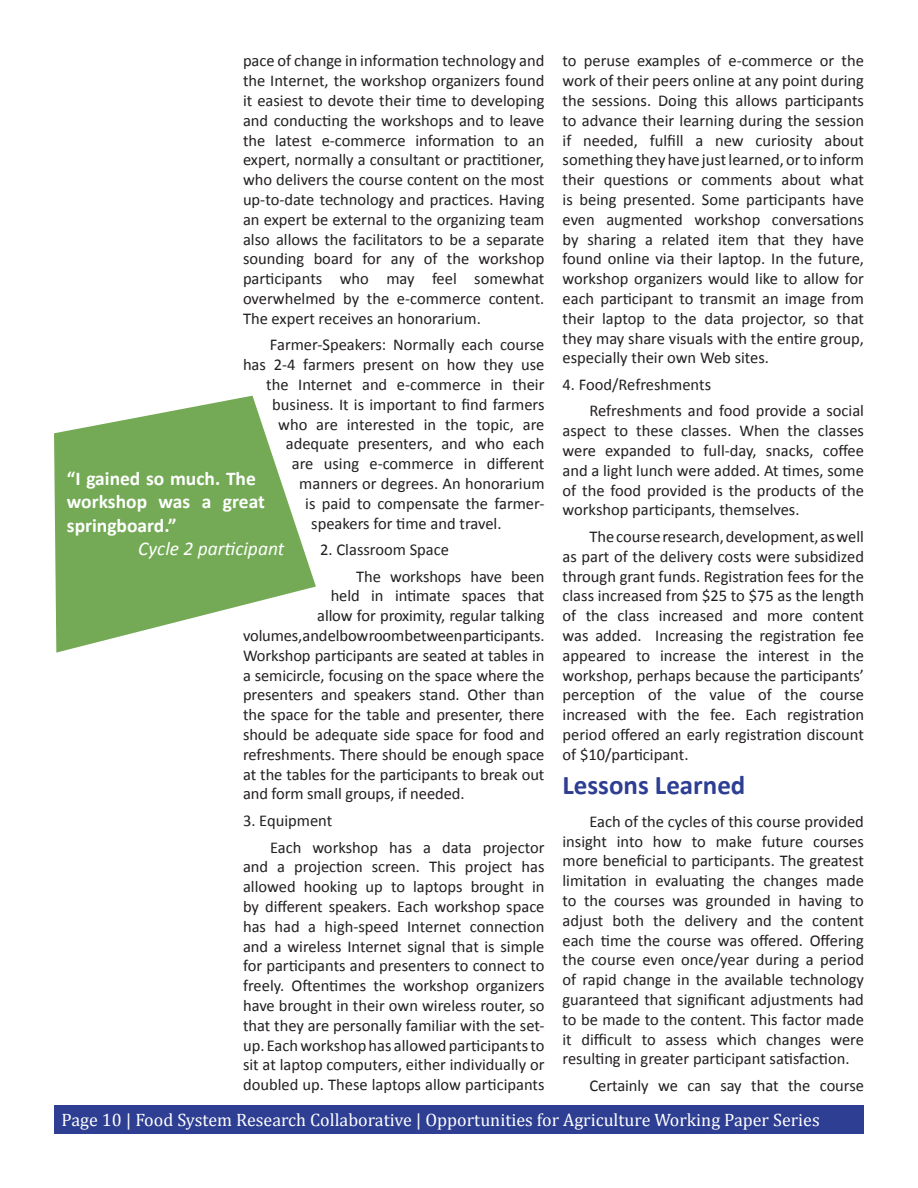
<style>
.page{position:relative;width:918px;height:1188px;background:#fff}
.page>*{position:absolute;margin:0;border:0;box-sizing:border-box;transform-origin:0 0}
.Paragraph_Style_2{font:700 27px "Calibri";color:#2d3e93}
.t1{font:700 19.5px/23.4px "Calibri";color:#fff}
.t2{font:italic 19.5px "Calibri";color:#fff}
.t3{font:18px "Cambria";color:#fff}
.Paragraph_Style_1{font:16.5px/19.8px "Calibri";letter-spacing:-.005em;color:#231f20;text-align:justify}
</style>
<div class="page">
<div style="left:54px;top:1105px;width:810px;height:29px;background:#2d3e93"></div>
<svg style="left:54px;top:396px;width:262px;height:257px;fill:#74aa56"></svg>
<p class="Paragraph_Style_1" style="left:243px;top:50px;width:303px">pace of change in information technology and the Internet, the workshop organizers found it easiest to devote their time to developing and conducting the workshops and to leave the latest e-commerce information to an expert, normally a consultant or practitioner, who delivers the course content on the most up-to-date technology and practices. Having an expert be external to the organizing team also allows the facilitators to be a separate sounding board for any of the workshop participants who may feel somewhat overwhelmed by the e-commerce content.<br>The expert receives an honorarium.</p>
<p class="Paragraph_Style_1" style="left:270px;top:334px;width:276px">Farmer-Speakers: Normally each course</p>
<p class="Paragraph_Style_1" style="left:243px;top:354px;width:303px">has 2-4 farmers present on how they use</p>
<p class="Paragraph_Style_1" style="left:266px;top:374px;width:280px">the Internet and e-commerce in their</p>
<p class="Paragraph_Style_1" style="left:272px;top:394px;width:274px">business. It is important to find farmers</p>
<p class="Paragraph_Style_1" style="left:278px;top:413px;width:268px">who are interested in the topic, are</p>
<p class="Paragraph_Style_1" style="left:286px;top:433px;width:260px">adequate presenters, and who each</p>
<p class="Paragraph_Style_1" style="left:292px;top:453px;width:254px">are using e-commerce in different</p>
<p class="Paragraph_Style_1" style="left:299px;top:473px;width:247px">manners or degrees. An honorarium</p>
<p class="Paragraph_Style_1" style="left:305px;top:493px;width:241px">is paid to compensate the farmer-</p>
<p class="Paragraph_Style_1" style="left:311px;top:512px;width:192px">speakers for time and travel.</p>
<p class="Paragraph_Style_1" style="left:320px;top:539px;width:130px">2. Classroom Space</p>
<p class="Paragraph_Style_1" style="left:356px;top:565px;width:190px">The workshops have been</p>
<p class="Paragraph_Style_1" style="left:331px;top:585px;width:215px">held in intimate spaces that</p>
<p class="Paragraph_Style_1" style="left:317px;top:605px;width:229px">allow for proximity, regular talking</p>
<p class="Paragraph_Style_1" style="left:243px;top:625px;width:303px">volumes, and elbow room between participants.</p>
<p class="Paragraph_Style_1" style="left:243px;top:645px;width:303px">Workshop participants are seated at tables in</p>
<p class="Paragraph_Style_1" style="left:243px;top:664px;width:303px">a semicircle, focusing on the space where the</p>
<p class="Paragraph_Style_1" style="left:243px;top:684px;width:303px">presenters and speakers stand. Other than</p>
<p class="Paragraph_Style_1" style="left:243px;top:704px;width:303px">the space for the table and presenter, there</p>
<p class="Paragraph_Style_1" style="left:243px;top:724px;width:303px">should be adequate side space for food and</p>
<p class="Paragraph_Style_1" style="left:243px;top:744px;width:303px">refreshments. There should be enough space</p>
<p class="Paragraph_Style_1" style="left:243px;top:763px;width:303px">at the tables for the participants to break out</p>
<p class="Paragraph_Style_1" style="left:243px;top:783px;width:223px">and form small groups, if needed.</p>
<p class="Paragraph_Style_1" style="left:243px;top:810px;width:91px">3. Equipment</p>
<p class="Paragraph_Style_1" style="left:243px;top:836px;width:303px;text-indent:27px">Each workshop has a data projector and a projection screen. This project has allowed hooking up to laptops brought in by different speakers. Each workshop space has had a high-speed Internet connection and a wireless Internet signal that is simple for participants and presenters to connect to freely. Oftentimes the workshop organizers have brought in their own wireless router, so that they are personally familiar with the set&shy;up. Each workshop has allowed participants to sit at laptop computers, either individually or doubled up. These laptops allow participants</p>
<p class="t1" style="left:67px;top:466px;width:199px">“I gained so much. The workshop was a great springboard.”</p>
<p class="t2" style="left:138px;top:537px;width:148px">Cycle 2 participant</p>
<p class="Paragraph_Style_1" style="left:563px;top:50px;width:303px">to peruse examples of e-commerce or the work of their peers online at any point during the sessions. Doing this allows participants to advance their learning during the session if needed, fulfill a new curiosity about something they have just learned, or to inform their questions or comments about what is being presented. Some participants have even augmented workshop conversations by sharing a related item that they have found online via their laptop. In the future, workshop organizers would like to allow for each participant to transmit an image from their laptop to the data projector, so that they may share visuals with the entire group, especially their own Web sites.</p>
<p class="Paragraph_Style_1" style="left:563px;top:374px;width:150px">4. Food/Refreshments</p>
<p class="Paragraph_Style_1" style="left:563px;top:400px;width:303px;text-indent:27px">Refreshments and food provide a social aspect to these classes. When the classes were expanded to full-day, snacks, coffee and a light lunch were added. At times, some of the food provided is the products of the workshop participants, themselves.</p>
<p class="Paragraph_Style_1" style="left:563px;top:526px;width:303px;text-indent:27px">The course research, development, as well as part of the delivery costs were subsidized through grant funds. Registration fees for the class increased from $25 to $75 as the length of the class increased and more content was added. Increasing the registration fee appeared to increase the interest in the workshop, perhaps because the participants’ perception of the value of the course increased with the fee. Each registration period offered an early registration discount of $10/participant.</p>
<p class="Paragraph_Style_2" style="left:562px;top:768px;width:184px">Lessons Learned</p>
<p class="Paragraph_Style_1" style="left:563px;top:811px;width:303px;text-indent:27px">Each of the cycles of this course provided insight into how to make future courses more beneficial to participants. The greatest limitation in evaluating the changes made to the courses was grounded in having to adjust both the delivery and the content each time the course was offered. Offering the course even once/year during a period of rapid change in the available technology guaranteed that significant adjustments had to be made to the content. This factor made it difficult to assess which changes were resulting in greater participant satisfaction.</p>
<p class="Paragraph_Style_1" style="left:590px;top:1075px;width:276px">Certainly we can say that the course</p>
<p class="t3" style="left:62px;top:1110px;width:760px">Page 10 | Food System Research Collaborative | Opportunities for Agriculture Working Paper Series</p>
</div>
